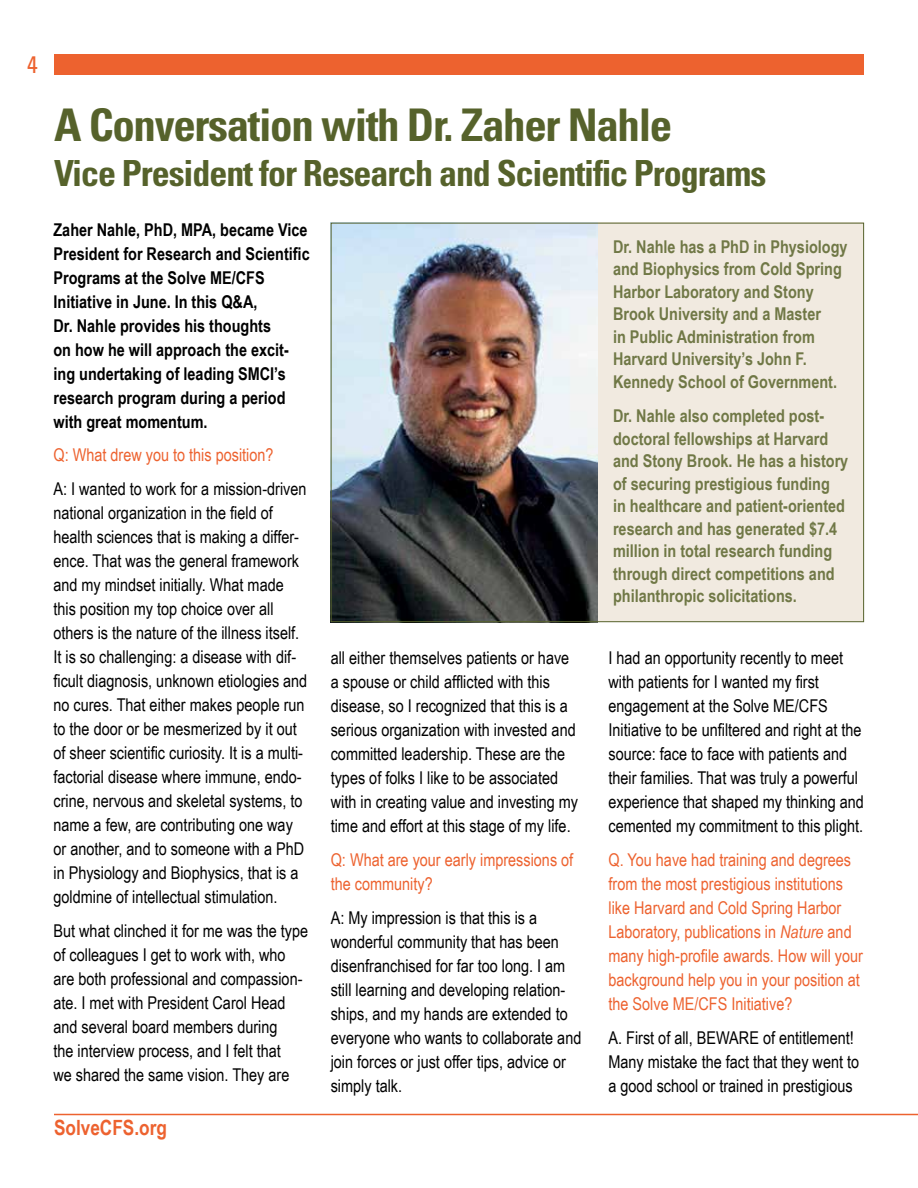
<style>
.page{position:relative;width:918px;height:1188px;background:#fff}
.page>*{position:absolute;margin:0;border:0;box-sizing:border-box;transform-origin:0 0}
.t1{font:700 condensed 45px "Univers";letter-spacing:-.03em;color:#56622b}
.t2{font:700 condensed 36px "Univers";letter-spacing:-.03em;color:#56622b}
.t3{font:condensed 24px "Univers";color:#ed622f}
.t4{font:700 21px "Arial Narrow";color:#ed622f}
.t5{font:17.7px/24px "Arial Narrow";color:#000}
.t6{font:700 17.7px/22.5px "Arial Narrow";color:#707846}
.t7{font:17.7px/24px "Arial Narrow";color:#ed622f}
.t8{font:700 17.7px/24px "Arial Narrow";color:#000}
.s1{font-style:italic}
</style>
<div class="page">
<div style="left:54px;top:54px;width:810px;height:20px;background:#ed622f"></div>
<hr style="left:54px;top:1114px;width:864px;height:1px;background:#ed622f">
<div style="left:331px;top:223px;width:533px;height:399px;background:#f1eae0"></div>
<img style="left:333px;top:225px;width:264px;height:395px">
<h3 class="t3" style="left:27px;top:49px;width:12px">4</h3>
<h1 class="t1" style="left:54px;top:97px;width:620px">A Conversation with Dr. Zaher Nahle</h1>
<h2 class="t2" style="left:54px;top:151px;width:714px">Vice President for Research and Scientific Programs</h2>
<p class="t8" style="left:53px;top:216px;width:258px">Zaher Nahle, PhD, MPA, became Vice<br>President for Research and Scientific<br>Programs at the Solve ME/CFS<br>Initiative in June. In this Q&amp;A,<br>Dr. Nahle provides his thoughts<br>on how he will approach the excit&shy;ing undertaking of leading SMCI’s research program during a period with great momentum.</p>
<p class="t7" style="left:53px;top:442px;width:222px">Q: What drew you to this position?</p>
<p class="t5" style="left:53px;top:476px;width:255px">A: I wanted to work for a mission-driven national organization in the field of health sciences that is making a differ&shy;ence. That was the general framework and my mindset initially. What made this position my top choice over all others is the nature of the illness itself.<br>It is so challenging: a disease with dif&shy;ficult diagnosis, unknown etiologies and no cures. That either makes people run to the door or be mesmerized by it out of sheer scientific curiosity. It is a multi&shy;factorial disease where immune, endo&shy;crine, nervous and skeletal systems, to name a few, are contributing one way or another, and to someone with a PhD in Physiology and Biophysics, that is a goldmine of intellectual stimulation.</p>
<p class="t5" style="left:53px;top:918px;width:256px">But what clinched it for me was the type of colleagues I get to work with, who are both professional and compassion&shy;ate. I met with President Carol Head and several board members during<br>the interview process, and I felt that<br>we shared the same vision. They are</p>
<p class="t6" style="left:613px;top:234px;width:236px">Dr. Nahle has a PhD in Physiology and Biophysics from Cold Spring<br>Harbor Laboratory and Stony<br>Brook University and a Master<br>in Public Administration from<br>Harvard University’s John F.<br>Kennedy School of Government.</p>
<p class="t6" style="left:613px;top:404px;width:237px">Dr. Nahle also completed post&shy;doctoral fellowships at Harvard and Stony Brook. He has a history of securing prestigious funding<br>in healthcare and patient-oriented research and has generated $7.4 million in total research funding through direct competitions and philanthropic solicitations.</p>
<p class="t5" style="left:331px;top:645px;width:249px">all either themselves patients or have a spouse or child afflicted with this disease, so I recognized that this is a serious organization with invested and committed leadership. These are the types of folks I like to be associated with in creating value and investing my time and effort at this stage of my life.</p>
<p class="t7" style="left:331px;top:847px;width:244px">Q: What are your early impressions of the community?</p>
<p class="t5" style="left:331px;top:905px;width:252px">A: My impression is that this is a wonderful community that has been disenfranchised for far too long. I am still learning and developing relation&shy;ships, and my hands are extended to everyone who wants to collaborate and join forces or just offer tips, advice or simply talk.</p>
<p class="t5" style="left:609px;top:645px;width:257px">I had an opportunity recently to meet with patients for I wanted my first engagement at the Solve ME/CFS Initiative to be unfiltered and right at the source: face to face with patients and their families. That was truly a powerful experience that shaped my thinking and cemented my commitment to this plight.</p>
<p class="t7" style="left:609px;top:847px;width:256px">Q. You have had training and degrees from the most prestigious institutions like Harvard and Cold Spring Harbor Laboratory, publications in <span class="s1">Nature</span> and many high-profile awards. How will your background help you in your position at the Solve ME/CFS Initiative?</p>
<p class="t5" style="left:609px;top:1025px;width:252px">A. First of all, BEWARE of entitlement!<br>Many mistake the fact that they went to a good school or trained in prestigious</p>
<p class="t4" style="left:54px;top:1112px;width:114px">SolveCFS.org</p>
</div>
